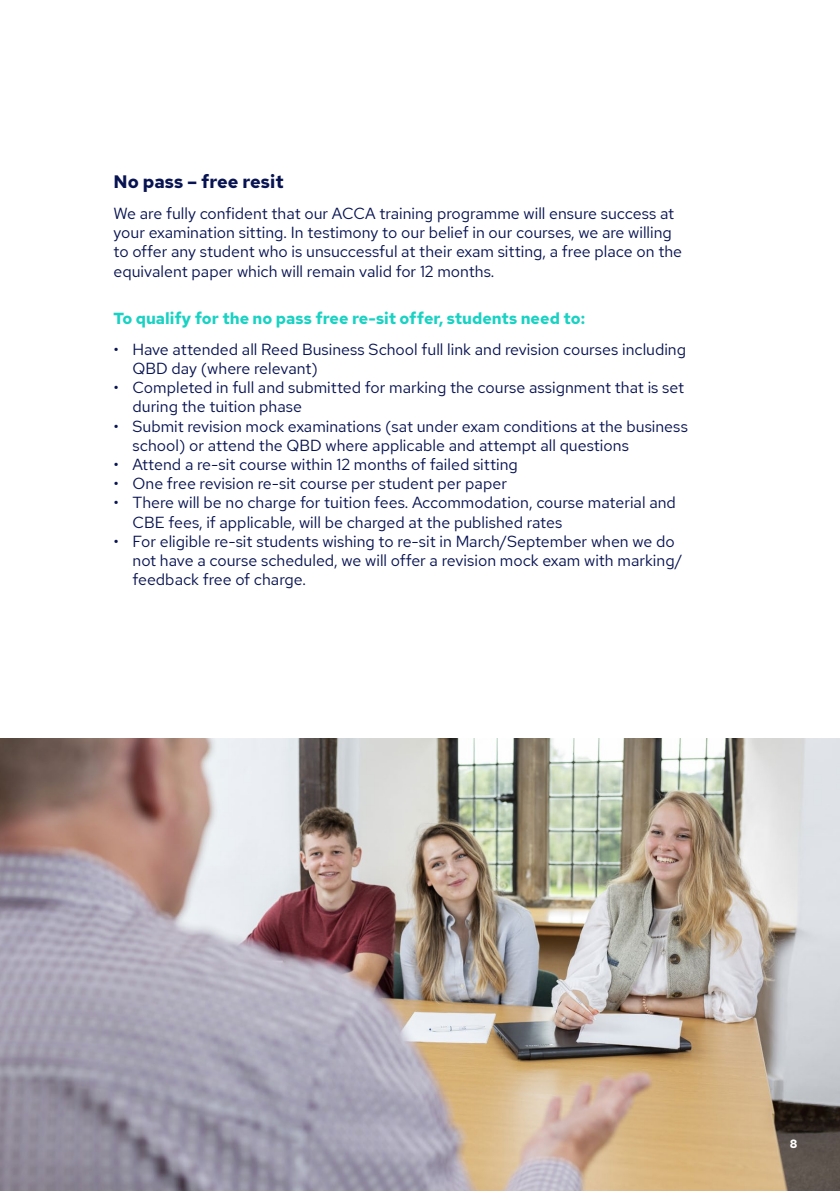
<style>
.page{position:relative;width:840px;height:1191px;background:#fff}
.page>*{position:absolute;margin:0;border:0;box-sizing:border-box;transform-origin:0 0}
.t1{font:700 18px "Red Hat Text";color:#081351}
.t2{font:16px/19.2px "Red Hat Text";color:#081351}
.t3{font:700 16px "Red Hat Text";color:#19d2c3}
.t4{font:700 12px "Red Hat Text";color:#fff}
</style>
<div class="page">
<img style="left:0;top:738px;width:839px;height:453px">
<p class="t1" style="left:113px;top:170px;width:171px">No pass – free resit</p>
<p class="t2" style="left:113px;top:203px;width:570px">We are fully confident that our ACCA training programme will ensure success at your examination sitting. In testimony to our belief in our courses, we are willing to offer any student who is unsuccessful at their exam sitting, a free place on the equivalent paper which will remain valid for 12 months.</p>
<p class="t3" style="left:113px;top:308px;width:473px">To qualify for the no pass free re-sit offer, students need to:</p>
<p class="t2" style="left:132px;top:339px;width:555px;text-indent:-19px">• Have attended all Reed Business School full link and revision courses including<br>QBD day (where relevant)</p>
<p class="t2" style="left:132px;top:378px;width:553px;text-indent:-19px">• Completed in full and submitted for marking the course assignment that is set during the tuition phase</p>
<p class="t2" style="left:132px;top:416px;width:556px;text-indent:-19px">• Submit revision mock examinations (sat under exam conditions at the business school) or attend the QBD where applicable and attempt all questions</p>
<p class="t2" style="left:113px;top:454px;width:405px">• Attend a re-sit course within 12 months of failed sitting</p>
<p class="t2" style="left:113px;top:474px;width:395px">• One free revision re-sit course per student per paper</p>
<p class="t2" style="left:132px;top:493px;width:544px;text-indent:-19px">• There will be no charge for tuition fees. Accommodation, course material and<br>CBE fees, if applicable, will be charged at the published rates</p>
<p class="t2" style="left:132px;top:531px;width:551px;text-indent:-19px">• For eligible re-sit students wishing to re-sit in March/September when we do not have a course scheduled, we will offer a revision mock exam with marking/ feedback free of charge.</p>
<p class="t4" style="left:789px;top:1136px;width:9px">8</p>
</div>
